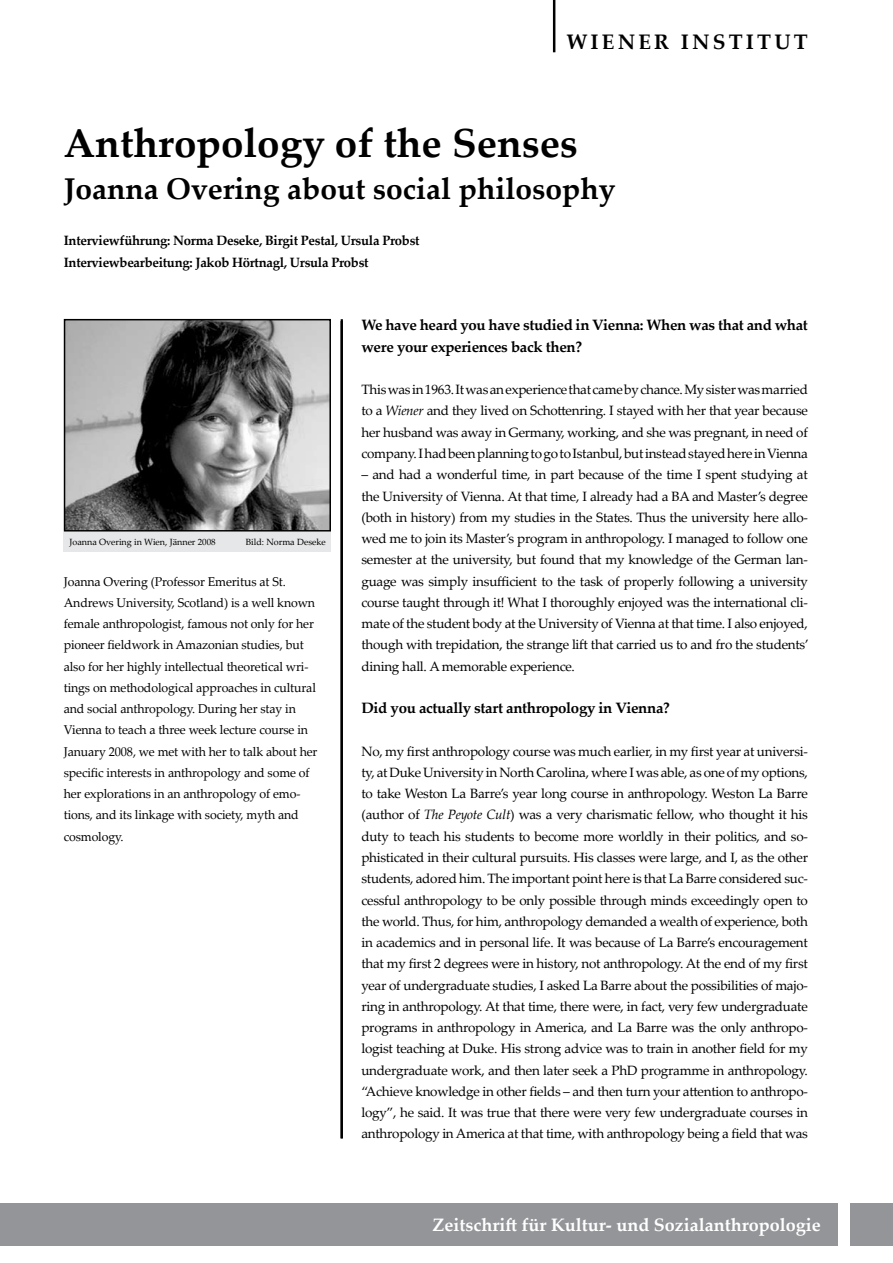
<style>
.page{position:relative;width:893px;height:1263px;background:#fff}
.page>*{position:absolute;margin:0;border:0;box-sizing:border-box;transform-origin:0 0}
.t1{font:700 40.5px "Palatino Linotype";color:#000}
.t2{font:700 30px "Palatino Linotype";color:#000}
.t3{font:700 21px "Palatino Linotype";letter-spacing:.15em;color:#000}
.t4{font:700 18px "Palatino Linotype";color:#fff}
.t5{font:700 15px/21.3px "Palatino Linotype";letter-spacing:-.02em;color:#000}
.t6{font:13.5px/21.3px "Palatino Linotype";letter-spacing:-.02em;color:#000;text-align:justify}
.t7{font:700 13.5px/21.3px "Palatino Linotype";letter-spacing:-.02em;color:#000}
.t8{font:12.75px/21.3px "Palatino Linotype";letter-spacing:-.01em;color:#000}
.t9{font:9px "Palatino Linotype";color:#000}
.s1{font-style:italic}
</style>
<div class="page">
<hr style="left:553px;top:0;width:2px;height:52px;background:#000">
<hr style="left:341px;top:319px;width:2px;height:819px;background:#000">
<div style="left:0;top:1203px;width:838px;height:43px;background:#939598"></div>
<div style="left:850px;top:1203px;width:43px;height:43px;background:#939598"></div>
<img style="left:67px;top:322px;width:261px;height:206px">
<div style="left:64px;top:319px;width:267px;height:212px;border:2px solid #000"></div>
<div style="left:64px;top:532px;width:267px;height:19px;background:#e6e7e8"></div>
<h3 class="t3" style="left:566px;top:27px;width:243px">wiener institut</h3>
<h1 class="t1" style="left:64px;top:115px;width:516px">Anthropology of the Senses</h1>
<h2 class="t2" style="left:64px;top:168px;width:553px">Joanna Overing about social philosophy</h2>
<p class="t7" style="left:64px;top:230px;width:357px">Interviewführung: Norma Deseke, Birgit Pestal, Ursula Probst<br>Interviewbearbeitung: Jakob Hörtnagl, Ursula Probst</p>
<p class="t9" style="left:70px;top:535px;width:148px">Joanna Overing in Wien, Jänner 2008</p>
<p class="t9" style="left:246px;top:535px;width:82px">Bild: Norma Deseke</p>
<p class="t8" style="left:64px;top:570px;width:255px">Joanna Overing (Professor Emeritus at St.<br>Andrews University, Scotland) is a well known female anthropologist, famous not only for her pioneer fieldwork in Amazonian studies, but also for her highly intellectual theoretical wri&shy;tings on methodological approaches in cultural and social anthropology. During her stay in Vienna to teach a three week lecture course in January 2008, we met with her to talk about her specific interests in anthropology and some of her explorations in an anthropology of emo&shy;tions, and its linkage with society, myth and cosmology.</p>
<p class="t5" style="left:361px;top:314px;width:448px">We have heard you have studied in Vienna: When was that and what were your experiences back then?</p>
<p class="t6" style="left:361px;top:378px;width:448px">This was in 1963. It was an experience that came by chance. My sister was married to a <span class="s1">Wiener</span> and they lived on Schottenring. I stayed with her that year because her husband was away in Germany, working, and she was pregnant, in need of company. I had been planning to go to Istanbul, but instead stayed here in Vienna</p>
<p class="t6" style="left:361px;top:463px;width:449px">– and had a wonderful time, in part because of the time I spent studying at the University of Vienna. At that time, I already had a BA and Master’s degree (both in history) from my studies in the States. Thus the university here allo&shy;wed me to join its Master’s program in anthropology. I managed to follow one semester at the university, but found that my knowledge of the German lan&shy;guage was simply insufficient to the task of properly following a university course taught through it! What I thoroughly enjoyed was the international cli&shy;mate of the student body at the University of Vienna at that time. I also enjoyed, though with trepidation, the strange lift that carried us to and fro the students’ dining hall. A memorable experience.</p>
<p class="t5" style="left:361px;top:697px;width:310px">Did you actually start anthropology in Vienna?</p>
<p class="t6" style="left:361px;top:740px;width:448px">No, my first anthropology course was much earlier, in my first year at universi&shy;ty, at Duke University in North Carolina, where I was able, as one of my options, to take Weston La Barre’s year long course in anthropology. Weston La Barre (author of <span class="s1">The Peyote Cult</span>) was a very charismatic fellow, who thought it his duty to teach his students to become more worldly in their politics, and so&shy;phisticated in their cultural pursuits. His classes were large, and I, as the other students, adored him. The important point here is that La Barre considered suc&shy;cessful anthropology to be only possible through minds exceedingly open to the world. Thus, for him, anthropology demanded a wealth of experience, both in academics and in personal life. It was because of La Barre’s encouragement that my first 2 degrees were in history, not anthropology. At the end of my first year of undergraduate studies, I asked La Barre about the possibilities of majo&shy;ring in anthropology. At that time, there were, in fact, very few undergraduate programs in anthropology in America, and La Barre was the only anthropo&shy;logist teaching at Duke. His strong advice was to train in another field for my undergraduate work, and then later seek a PhD programme in anthropology. “Achieve knowledge in other fields – and then turn your attention to anthropo&shy;logy”, he said. It was true that there were very few undergraduate courses in anthropology in America at that time, with anthropology being a field that was</p>
<h3 class="t4" style="left:432px;top:1212px;width:390px">Zeitschrift für Kultur- und Sozialanthropologie</h3>
</div>
